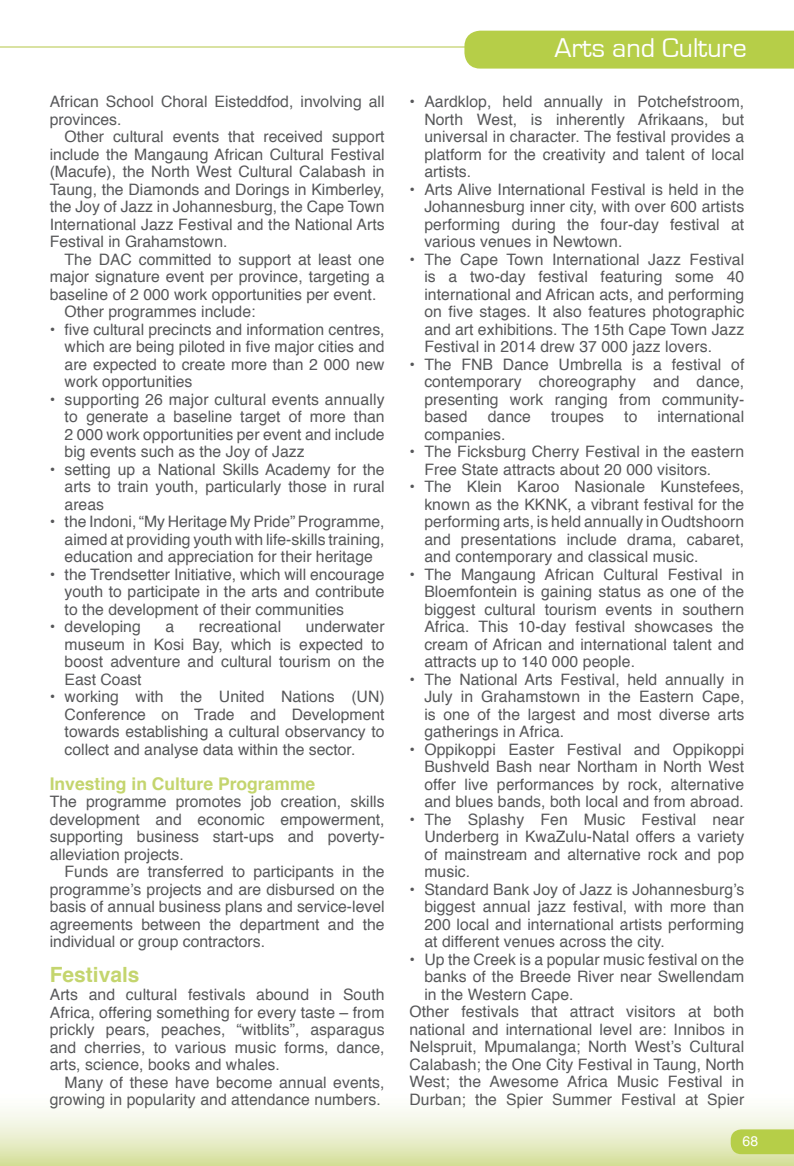
<style>
.page{position:relative;width:794px;height:1166px;background:#fff}
.page>*{position:absolute;margin:0;border:0;box-sizing:border-box;transform-origin:0 0}
.t1{font:28px "Eurostile";color:#fff}
.t2{font:700 21px "Helvetica";color:#c4d56e}
.t3{font:700 17.5px "Helvetica";color:#c4d56e}
.t4{font:15.75px/17.5px "Helvetica";letter-spacing:.005em;color:#57585a;text-align:justify}
.t5{font:14px "Helvetica";color:#fff}
</style>
<div class="page">
<hr style="left:0;top:46px;width:733px;height:2px;background:#d9e2a2">
<div style="left:464px;top:31px;width:330px;height:38px;background:#b6ce48"></div>
<svg style="left:730px;top:1129px;width:64px;height:25px;background:#b8cf4f"></svg>
<p class="t4" style="left:50px;top:93px;width:336px">African School Choral Eisteddfod, involving all provinces.</p>
<p class="t4" style="left:50px;top:128px;width:336px;text-indent:15px">Other cultural events that received support include the Mangaung African Cultural Festival (Macufe), the North West Cultural Calabash in Taung, the Diamonds and Dorings in Kimberley, the Joy of Jazz in Johannesburg, the Cape Town International Jazz Festival and the National Arts Festival in Grahamstown.</p>
<p class="t4" style="left:65px;top:251px;width:321px">The DAC committed to support at least one</p>
<p class="t4" style="left:50px;top:268px;width:336px">major signature event per province, targeting a</p>
<p class="t4" style="left:50px;top:286px;width:328px">baseline of 2 000 work opportunities per event.</p>
<p class="t4" style="left:65px;top:303px;width:192px">Other programmes include:</p>
<p class="t4" style="left:65px;top:321px;width:321px;text-indent:-15px">• five cultural precincts and information centres, which are being piloted in five major cities and are expected to create more than 2 000 new work opportunities</p>
<p class="t4" style="left:65px;top:391px;width:321px;text-indent:-15px">• supporting 26 major cultural events annually to generate a baseline target of more than 2 000 work opportunities per event and include big events such as the Joy of Jazz</p>
<p class="t4" style="left:65px;top:461px;width:321px;text-indent:-15px">• setting up a National Skills Academy for the arts to train youth, particularly those in rural areas</p>
<p class="t4" style="left:65px;top:513px;width:321px;text-indent:-15px">• the Indoni, “My Heritage My Pride” Programme, aimed at providing youth with life-skills training, education and appreciation for their heritage</p>
<p class="t4" style="left:65px;top:566px;width:321px;text-indent:-15px">• the Trendsetter Initiative, which will encourage youth to participate in the arts and contribute to the development of their communities</p>
<p class="t4" style="left:50px;top:618px;width:93px">• developing</p>
<p class="t4" style="left:165px;top:618px;width:10px">a</p>
<p class="t4" style="left:199px;top:618px;width:84px">recreational</p>
<p class="t4" style="left:65px;top:618px;width:321px;text-indent:241px">underwater museum in Kosi Bay, which is expected to boost adventure and cultural tourism on the East Coast</p>
<p class="t4" style="left:65px;top:688px;width:321px;text-indent:-15px">• working with the United Nations (UN)<br>Conference on Trade and Development towards establishing a cultural observancy to collect and analyse data within the sector.</p>
<p class="t3" style="left:50px;top:770px;width:267px">Investing in Culture Programme</p>
<p class="t4" style="left:50px;top:793px;width:336px">The programme promotes job creation, skills development and economic empowerment, supporting business start-ups and poverty&shy;alleviation projects.</p>
<p class="t4" style="left:50px;top:863px;width:336px;text-indent:15px">Funds are transferred to participants in the programme’s projects and are disbursed on the basis of annual business plans and service-level agreements between the department and the individual or group contractors.</p>
<h2 class="t2" style="left:50px;top:958px;width:91px">Festivals</h2>
<p class="t4" style="left:50px;top:986px;width:336px">Arts and cultural festivals abound in South Africa, offering something for every taste – from prickly pears, peaches, “witblits”, asparagus and cherries, to various music forms, dance, arts, science, books and whales.</p>
<p class="t4" style="left:50px;top:1073px;width:336px;text-align:right">Many of these have become annual events, growing in popularity and attendance numbers.</p>
<h1 class="t1" style="left:554px;top:33px;width:194px">Arts and Culture</h1>
<h1 class="t1" style="left:532px;top:36px;width:194px">Arts and Culture</h1>
<p class="t4" style="left:424px;top:93px;width:321px;text-indent:-15px">• Aardklop, held annually in Potchefstroom, North West, is inherently Afrikaans, but universal in character. The festival provides a platform for the creativity and talent of local artists.</p>
<p class="t4" style="left:424px;top:181px;width:321px;text-indent:-15px">• Arts Alive International Festival is held in the Johannesburg inner city, with over 600 artists performing during the four-day festival at various venues in Newtown.</p>
<p class="t4" style="left:424px;top:251px;width:321px;text-indent:-15px">• The Cape Town International Jazz Festival is a two-day festival featuring some 40 international and African acts, and performing on five stages. It also features photographic and art exhibitions. The 15th Cape Town Jazz Festival in 2014 drew 37 000 jazz lovers.</p>
<p class="t4" style="left:424px;top:356px;width:321px;text-indent:-15px">• The FNB Dance Umbrella is a festival of contemporary choreography and dance, presenting work ranging from community&shy;based</p>
<p class="t4" style="left:488px;top:408px;width:45px">dance</p>
<p class="t4" style="left:551px;top:408px;width:54px">troupes</p>
<p class="t4" style="left:624px;top:408px;width:15px">to</p>
<p class="t4" style="left:657px;top:408px;width:88px">international</p>
<p class="t4" style="left:424px;top:426px;width:83px">companies.</p>
<p class="t4" style="left:424px;top:443px;width:321px;text-indent:-15px">• The Ficksburg Cherry Festival in the eastern<br>Free State attracts about 20 000 visitors.</p>
<p class="t4" style="left:424px;top:478px;width:321px;text-indent:-15px">• The Klein Karoo Nasionale Kunstefees, known as the KKNK, a vibrant festival for the performing arts, is held annually in Oudtshoorn and presentations include drama, cabaret, and contemporary and classical music.</p>
<p class="t4" style="left:424px;top:566px;width:321px;text-indent:-15px">• The Mangaung African Cultural Festival in Bloemfontein is gaining status as one of the biggest cultural tourism events in southern Africa. This 10-day festival showcases the cream of African and international talent and attracts up to 140 000 people.</p>
<p class="t4" style="left:424px;top:671px;width:321px;text-indent:-15px">• The National Arts Festival, held annually in July in Grahamstown in the Eastern Cape, is one of the largest and most diverse arts gatherings in Africa.</p>
<p class="t4" style="left:424px;top:741px;width:321px;text-indent:-15px">• Oppikoppi Easter Festival and Oppikoppi Bushveld Bash near Northam in North West offer live performances by rock, alternative and blues bands, both local and from abroad.</p>
<p class="t4" style="left:424px;top:811px;width:321px;text-indent:-15px">• The Splashy Fen Music Festival near Underberg in KwaZulu-Natal offers a variety of mainstream and alternative rock and pop music.</p>
<p class="t4" style="left:424px;top:881px;width:321px;text-indent:-15px">• Standard Bank Joy of Jazz is Johannesburg’s biggest annual jazz festival, with more than 200 local and international artists performing at different venues across the city.</p>
<p class="t4" style="left:409px;top:951px;width:336px">• Up the Creek is a popular music festival on the</p>
<p class="t4" style="left:424px;top:968px;width:321px">banks of the Breede River near Swellendam</p>
<p class="t4" style="left:424px;top:986px;width:151px">in the Western Cape.</p>
<p class="t4" style="left:409px;top:1003px;width:336px">Other festivals that attract visitors at both</p>
<p class="t4" style="left:409px;top:1021px;width:336px">national and international level are: Innibos in</p>
<p class="t4" style="left:409px;top:1038px;width:336px">Nelspruit, Mpumalanga; North West’s Cultural</p>
<p class="t4" style="left:409px;top:1056px;width:336px">Calabash; the One City Festival in Taung, North</p>
<p class="t4" style="left:409px;top:1073px;width:336px">West; the Awesome Africa Music Festival in</p>
<p class="t4" style="left:409px;top:1091px;width:336px">Durban; the Spier Summer Festival at Spier</p>
<p class="t5" style="left:742px;top:1130px;width:17px">68</p>
</div>
